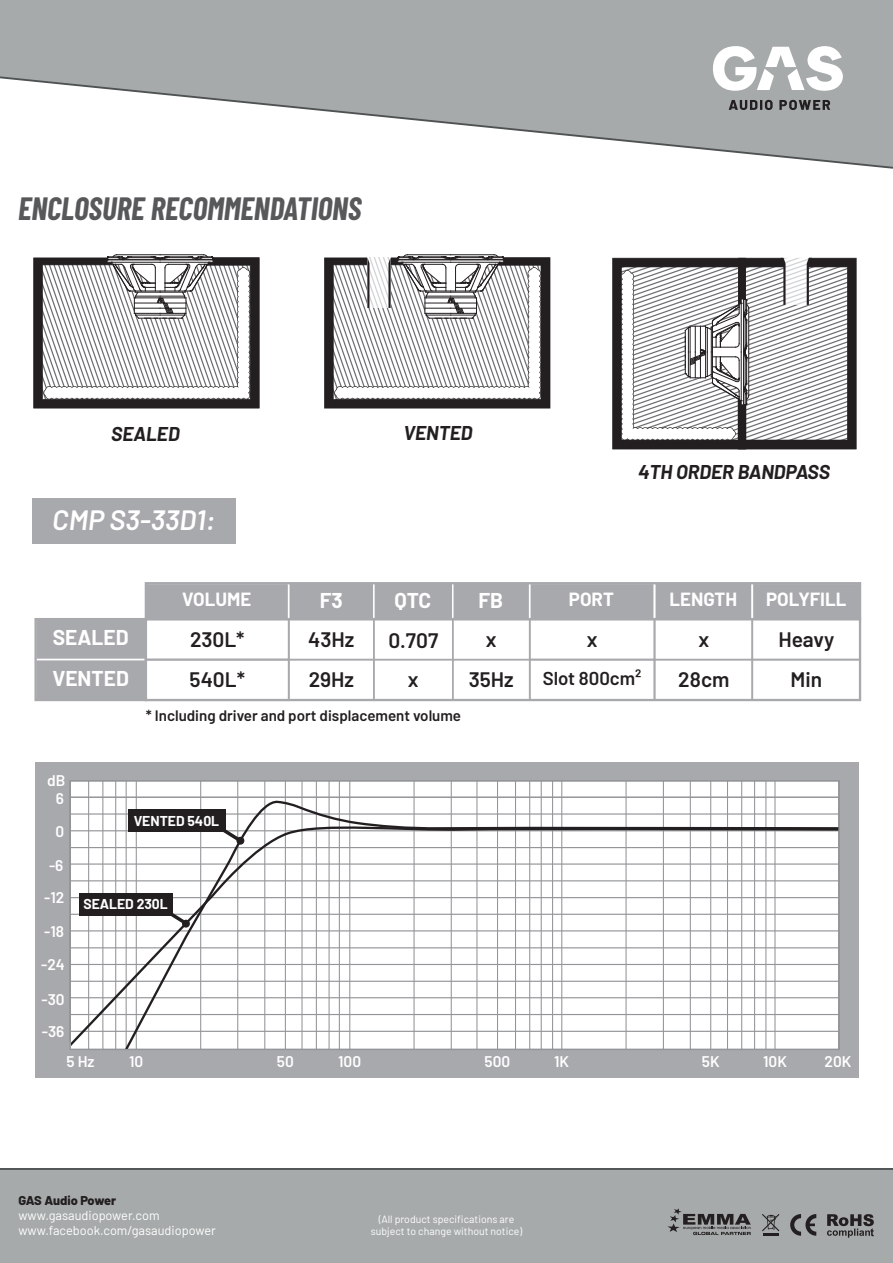
<style>
.page{position:relative;width:893px;height:1263px;background:#fff}
.page>*{position:absolute;margin:0;border:0;box-sizing:border-box;transform-origin:0 0}
.t1{font:italic 700 31.5px "Barlow Condensed";color:#57585a}
.t2{font:italic 600 27.9px "Barlow";color:#fff}
.t3{font:600 20.85px "Barlow";color:#231f20}
.t4{font:700 20.85px/40.5px "Barlow";color:#fff}
.t5{font:italic 700 19.5px "Barlow";color:#231f20}
.t6{font:700 18.6px "Barlow";color:#fff}
.t7{font:600 18.6px "Barlow";color:#231f20}
.t8{font:600 15.45px/33px "Barlow";color:#fff;text-align:center}
.t9{font:600 15.15px "Barlow";color:#231f20}
.t10{font:700 13.95px "Barlow";color:#fff}
.t11{font:12.75px/15px "Barlow";color:#fff}
.t12{font:800 12.75px "Barlow";letter-spacing:-.01em;color:#231f20}
.t13{font:10.5px/12px "Barlow";color:#fff;text-align:center}
</style>
<div class="page">
<div style="left:0;top:1168px;width:893px;height:95px;background:#a7aaaa"></div>
<svg style="left:762px;top:1214px;width:17px;height:17px"></svg>
<hr style="left:763px;top:1233px;width:15px;height:3px;background:#231f20">
<svg style="left:790px;top:1214px;width:26px;height:22px"></svg>
<svg style="left:827px;top:1214px;width:47px;height:24px"></svg>
<svg style="left:667px;top:1208px;width:84px;height:27px;background:#7d7e7e"></svg>
<div style="left:0;top:0;width:893px;height:75px;background:#a7aaaa"></div>
<svg style="left:713px;top:46px;width:130px;height:29px"></svg>
<svg style="left:0;top:75px;width:893px;height:94px"></svg>
<svg style="left:324px;top:254px;width:226px;height:154px"></svg>
<svg style="left:612px;top:257px;width:244px;height:192px"></svg>
<svg style="left:33px;top:254px;width:227px;height:154px"></svg>
<div style="left:35px;top:618px;width:112px;height:42px;background:#a8a9ad;border:2px solid #fff"></div>
<div style="left:35px;top:659px;width:112px;height:42px;background:#a8a9ad;border:2px solid #fff"></div>
<div style="left:145px;top:618px;width:145px;height:42px;border:2px solid #a8a9ad"></div>
<div style="left:145px;top:659px;width:145px;height:42px;border:2px solid #a8a9ad"></div>
<div style="left:145px;top:582px;width:145px;height:38px;background:#a8a9ad"></div>
<div style="left:288px;top:618px;width:87px;height:42px;border:2px solid #a8a9ad"></div>
<div style="left:288px;top:659px;width:87px;height:42px;border:2px solid #a8a9ad"></div>
<div style="left:288px;top:582px;width:87px;height:38px;background:#a8a9ad"></div>
<div style="left:373px;top:618px;width:81px;height:42px;border:2px solid #a8a9ad"></div>
<div style="left:373px;top:659px;width:80px;height:42px;border:1px solid #a8a9ad"></div>
<div style="left:373px;top:582px;width:81px;height:38px;background:#a8a9ad;border:2px solid #fff"></div>
<div style="left:452px;top:618px;width:78px;height:42px;border:1px solid #a8a9ad"></div>
<div style="left:452px;top:659px;width:78px;height:42px;border:1px solid #a8a9ad"></div>
<div style="left:452px;top:582px;width:78px;height:38px;background:#a8a9ad;border:1px solid #fff"></div>
<div style="left:529px;top:618px;width:126px;height:42px;border:2px solid #a8a9ad"></div>
<div style="left:529px;top:659px;width:126px;height:42px;border:2px solid #a8a9ad"></div>
<div style="left:529px;top:582px;width:126px;height:38px;background:#a8a9ad;border:2px solid #fff"></div>
<div style="left:654px;top:618px;width:99px;height:42px;border:2px solid #a8a9ad"></div>
<div style="left:654px;top:659px;width:99px;height:42px;border:2px solid #a8a9ad"></div>
<div style="left:654px;top:582px;width:99px;height:38px;background:#a8a9ad"></div>
<div style="left:751px;top:618px;width:110px;height:42px;border:2px solid #a8a9ad"></div>
<div style="left:751px;top:659px;width:110px;height:42px;border:2px solid #a8a9ad"></div>
<div style="left:751px;top:582px;width:110px;height:38px;background:#a8a9ad"></div>
<div style="left:145px;top:618px;width:716px;height:83px;border:2px solid #a8a9ad"></div>
<div style="left:32px;top:498px;width:203px;height:46px;background:#a8a9ad"></div>
<div style="left:35px;top:763px;width:824px;height:315px;background:#a8a9ad"></div>
<svg style="left:70px;top:781px;width:769px;height:268px;background:#f1f1f2"></svg>
<hr style="left:70px;top:813px;width:769px;height:1px;background:#939598">
<hr style="left:88px;top:781px;width:1px;height:268px;background:#939598">
<hr style="left:102px;top:781px;width:1px;height:268px;background:#939598">
<hr style="left:115px;top:781px;width:1px;height:268px;background:#939598">
<hr style="left:126px;top:781px;width:1px;height:268px;background:#939598">
<hr style="left:136px;top:781px;width:1px;height:268px;background:#939598">
<hr style="left:200px;top:781px;width:1px;height:268px;background:#939598">
<hr style="left:237px;top:781px;width:1px;height:268px;background:#939598">
<hr style="left:264px;top:781px;width:1px;height:268px;background:#939598">
<hr style="left:285px;top:781px;width:1px;height:268px;background:#939598">
<hr style="left:301px;top:781px;width:2px;height:268px;background:#939598">
<hr style="left:316px;top:781px;width:1px;height:268px;background:#939598">
<hr style="left:329px;top:781px;width:1px;height:268px;background:#939598">
<hr style="left:339px;top:781px;width:1px;height:268px;background:#939598">
<hr style="left:349px;top:781px;width:1px;height:268px;background:#939598">
<hr style="left:413px;top:781px;width:2px;height:268px;background:#939598">
<hr style="left:451px;top:781px;width:1px;height:268px;background:#939598">
<hr style="left:476px;top:781px;width:1px;height:268px;background:#939598">
<hr style="left:497px;top:781px;width:1px;height:268px;background:#939598">
<hr style="left:515px;top:781px;width:1px;height:268px;background:#939598">
<hr style="left:529px;top:781px;width:1px;height:268px;background:#939598">
<hr style="left:541px;top:781px;width:1px;height:268px;background:#939598">
<hr style="left:552px;top:781px;width:1px;height:268px;background:#939598">
<hr style="left:561px;top:781px;width:1px;height:268px;background:#939598">
<hr style="left:625px;top:781px;width:2px;height:268px;background:#939598">
<hr style="left:663px;top:781px;width:1px;height:268px;background:#939598">
<hr style="left:690px;top:781px;width:1px;height:268px;background:#939598">
<hr style="left:710px;top:781px;width:1px;height:268px;background:#939598">
<hr style="left:727px;top:781px;width:1px;height:268px;background:#939598">
<hr style="left:741px;top:781px;width:1px;height:268px;background:#939598">
<hr style="left:754px;top:781px;width:1px;height:268px;background:#939598">
<hr style="left:765px;top:781px;width:1px;height:268px;background:#939598">
<hr style="left:774px;top:781px;width:1px;height:268px;background:#939598">
<svg style="left:69px;top:819px;width:54px;height:229px;background:#dbdbdc"></svg>
<svg style="left:123px;top:800px;width:717px;height:250px;background:#eaeaeb"></svg>
<div style="left:64px;top:1042px;width:6px;height:12px;background:#a8a9ad"></div>
<h1 class="t1" style="left:18px;top:186px;width:345px">ENCLOSURE RECOMMENDATIONS</h1>
<h3 class="t5" style="left:111px;top:419px;width:70px">SEALED</h3>
<h3 class="t5" style="left:403px;top:419px;width:71px">VENTED</h3>
<h2 class="t2" style="left:52px;top:499px;width:165px">CMP S3-33D1:</h2>
<h3 class="t5" style="left:638px;top:457px;width:194px">4TH ORDER BANDPASS</h3>
<h3 class="t6" style="left:182px;top:586px;width:71px">VOLUME</h3>
<h3 class="t4" style="left:320px;top:578px;width:25px">F3</h3>
<h3 class="t4" style="left:395px;top:578px;width:38px">QTC</h3>
<h3 class="t4" style="left:478px;top:578px;width:26px">FB</h3>
<h3 class="t6" style="left:569px;top:586px;width:46px">PORT</h3>
<h3 class="t6" style="left:669px;top:586px;width:69px">LENGTH</h3>
<h3 class="t6" style="left:766px;top:586px;width:82px">POLYFILL</h3>
<h3 class="t3" style="left:308px;top:624px;width:48px">43Hz</h3>
<h3 class="t4" style="left:53px;top:616px;width:78px">SEALED<br>VENTED</h3>
<h3 class="t3" style="left:190px;top:624px;width:56px">230L*</h3>
<h3 class="t3" style="left:388px;top:625px;width:51px">0.707</h3>
<h3 class="t3" style="left:486px;top:624px;width:12px">x</h3>
<h3 class="t3" style="left:587px;top:624px;width:12px">x</h3>
<h3 class="t3" style="left:698px;top:624px;width:12px">x</h3>
<h3 class="t3" style="left:778px;top:624px;width:58px">Heavy</h3>
<h3 class="t3" style="left:190px;top:664px;width:57px">540L*</h3>
<h3 class="t3" style="left:309px;top:664px;width:47px">29Hz</h3>
<h3 class="t3" style="left:408px;top:664px;width:12px">x</h3>
<h3 class="t3" style="left:469px;top:664px;width:47px">35Hz</h3>
<h3 class="t7" style="left:543px;top:665px;width:100px">Slot 800cm²</h3>
<h3 class="t3" style="left:678px;top:664px;width:53px">28cm</h3>
<h3 class="t3" style="left:790px;top:664px;width:33px">Min</h3>
<h3 class="t9" style="left:146px;top:705px;width:317px">* Including driver and port displacement volume</h3>
<h3 class="t8" style="left:47px;top:770px;width:20px;line-height:18.5px">dB<br>6</h3>
<h3 class="t8" style="left:56px;top:813px;width:10px">0</h3>
<h3 class="t8" style="left:41px;top:848px;width:25px">-6 -12 -18 -24</h3>
<h3 class="t8" style="left:41px;top:982px;width:25px;line-height:32.1px;text-align:left">-30 -36</h3>
<h3 class="t10" style="left:134px;top:810px;width:87px">VENTED 540L</h3>
<h3 class="t10" style="left:83px;top:894px;width:86px">SEALED 230L</h3>
<h3 class="t8" style="left:67px;top:1044px;width:29px">5Hz</h3>
<h3 class="t8" style="left:129px;top:1044px;width:16px">10</h3>
<h3 class="t8" style="left:277px;top:1044px;width:18px">50</h3>
<h3 class="t8" style="left:338px;top:1044px;width:24px">100</h3>
<h3 class="t8" style="left:485px;top:1044px;width:27px">500</h3>
<h3 class="t8" style="left:554px;top:1044px;width:17px">1K</h3>
<h3 class="t8" style="left:702px;top:1044px;width:19px">5K</h3>
<h3 class="t8" style="left:763px;top:1044px;width:25px">10K</h3>
<h3 class="t8" style="left:825px;top:1044px;width:28px">20K</h3>
<p class="t12" style="left:18px;top:1191px;width:99px">GAS Audio Power</p>
<p class="t11" style="left:18px;top:1207px;width:199px">www.gasaudiopower.com www.facebook.com/gasaudiopower</p>
<p class="t13" style="left:371px;top:1212px;width:153px">(All product specifications are subject to change without notice)</p>
</div>
